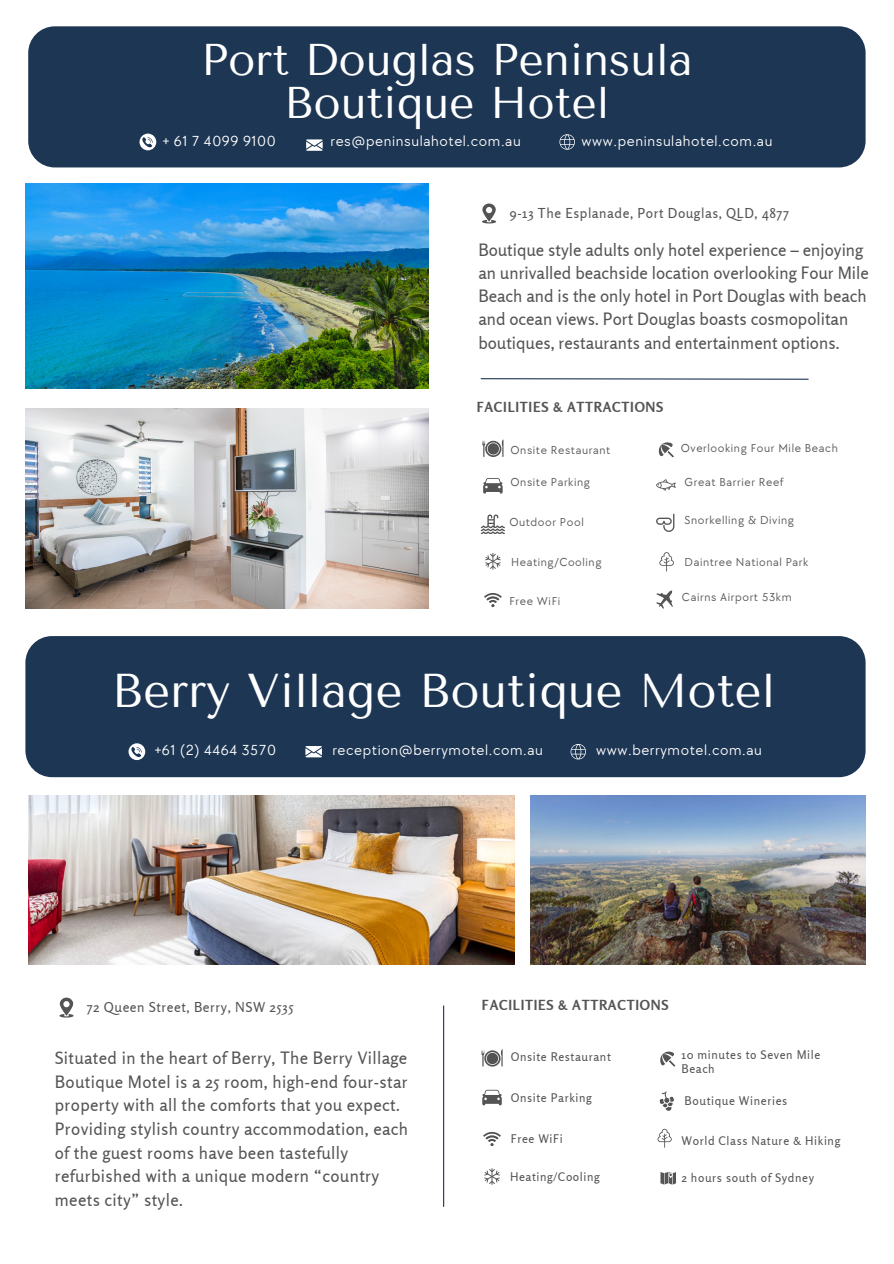
<style>
.page{position:relative;width:894px;height:1264px;background:#fff}
.page>*{position:absolute;margin:0;border:0;box-sizing:border-box;transform-origin:0 0}
.t1{font:47.25px "Tenor Sans";color:#fff}
.t2{font:44.25px/43.2px "Tenor Sans";color:#fff;text-align:center}
.t3{font:16.95px/23.7px "Rosario";letter-spacing:.02em;color:#545454}
.t4{font:16.95px/23.1px "Rosario";color:#545454}
.t5{font:15px "TT Chocolates";letter-spacing:.04em;color:#fff}
.t6{font:700 13.8px "Rosario";letter-spacing:.05em;color:#545454}
.t7{font:13.65px "Rosario";letter-spacing:.04em;color:#545454}
.t8{font:11.85px "TT Chocolates";letter-spacing:.05em;color:#545454}
.t9{font:11.85px/13.8px "Rosario";letter-spacing:.05em;color:#545454}
</style>
<div class="page">
<img style="left:28px;top:795px;width:486px;height:169px">
<img style="left:530px;top:795px;width:334px;height:169px">
<img style="left:25px;top:184px;width:403px;height:204px">
<img style="left:25px;top:408px;width:403px;height:200px">
<svg style="left:59px;top:997px;width:15px;height:20px"></svg>
<svg style="left:482px;top:203px;width:14px;height:20px"></svg>
<div style="left:25px;top:636px;width:840px;height:141px;background:#1d3653;border-radius:27px"></div>
<div style="left:28px;top:26px;width:837px;height:141px;background:#1d3653;border-radius:27px"></div>
<svg style="left:483px;top:478px;width:19px;height:15px"></svg>
<svg style="left:484px;top:593px;width:17px;height:14px"></svg>
<svg style="left:485px;top:553px;width:15px;height:16px"></svg>
<svg style="left:482px;top:439px;width:21px;height:17px"></svg>
<svg style="left:482px;top:1089px;width:19px;height:16px"></svg>
<svg style="left:483px;top:1132px;width:18px;height:13px"></svg>
<svg style="left:484px;top:1168px;width:15px;height:16px"></svg>
<svg style="left:481px;top:1049px;width:21px;height:17px"></svg>
<svg style="left:480px;top:514px;width:25px;height:19px"></svg>
<svg style="left:480px;top:378px;width:329px;height:2px"></svg>
<hr style="left:443px;top:1005px;width:1px;height:201px;background:#1d3653">
<svg style="left:656px;top:590px;width:17px;height:19px"></svg>
<svg style="left:659px;top:552px;width:14px;height:19px"></svg>
<svg style="left:656px;top:479px;width:19px;height:11px"></svg>
<svg style="left:658px;top:442px;width:15px;height:15px"></svg>
<svg style="left:656px;top:513px;width:18px;height:18px"></svg>
<svg style="left:660px;top:1051px;width:15px;height:15px"></svg>
<svg style="left:659px;top:1091px;width:15px;height:20px"></svg>
<svg style="left:657px;top:1128px;width:14px;height:19px"></svg>
<svg style="left:660px;top:1171px;width:15px;height:13px"></svg>
<svg style="left:306px;top:139px;width:16px;height:12px"></svg>
<svg style="left:559px;top:134px;width:15px;height:16px"></svg>
<svg style="left:139px;top:134px;width:17px;height:16px"></svg>
<svg style="left:305px;top:746px;width:17px;height:11px"></svg>
<svg style="left:570px;top:744px;width:16px;height:15px"></svg>
<svg style="left:128px;top:743px;width:17px;height:17px"></svg>
<h2 class="t2" style="left:201px;top:38px;width:493px">Port Douglas Peninsula<br>Boutique Hotel</h2>
<p class="t5" style="left:163px;top:132px;width:114px">+ 61 7 4099 9100</p>
<p class="t5" style="left:330px;top:132px;width:192px">res@peninsulahotel.com.au</p>
<p class="t5" style="left:581px;top:132px;width:192px">www.peninsulahotel.com.au</p>
<p class="t7" style="left:509px;top:204px;width:281px">9-13 The Esplanade, Port Douglas, QLD, 4877</p>
<p class="t4" style="left:478px;top:238px;width:392px">Boutique style adults only hotel experience – enjoying an unrivalled beachside location overlooking Four Mile Beach and is the only hotel in Port Douglas with beach and ocean views. Port Douglas boasts cosmopolitan boutiques, restaurants and entertainment options.</p>
<p class="t6" style="left:476px;top:399px;width:188px">FACILITIES &amp; ATTRACTIONS</p>
<p class="t8" style="left:510px;top:443px;width:101px">Onsite Restaurant</p>
<p class="t8" style="left:680px;top:441px;width:158px">Overlooking Four Mile Beach</p>
<p class="t8" style="left:510px;top:475px;width:81px">Onsite Parking</p>
<p class="t8" style="left:684px;top:475px;width:100px">Great Barrier Reef</p>
<p class="t8" style="left:509px;top:515px;width:76px">Outdoor Pool</p>
<p class="t8" style="left:684px;top:514px;width:111px">Snorkelling &amp; Diving</p>
<p class="t8" style="left:511px;top:555px;width:92px">Heating/Cooling</p>
<p class="t8" style="left:509px;top:594px;width:52px">Free WiFi</p>
<p class="t8" style="left:684px;top:555px;width:125px">Daintree National Park</p>
<p class="t8" style="left:681px;top:590px;width:111px">Cairns Airport 53km</p>
<h1 class="t1" style="left:112px;top:664px;width:664px">Berry Village Boutique Motel</h1>
<p class="t5" style="left:155px;top:741px;width:123px">+61 (2) 4464 3570</p>
<p class="t5" style="left:332px;top:741px;width:212px">reception@berrymotel.com.au</p>
<p class="t5" style="left:596px;top:741px;width:167px">www.berrymotel.com.au</p>
<p class="t7" style="left:87px;top:998px;width:208px">72 Queen Street, Berry, NSW 2535</p>
<p class="t3" style="left:55px;top:1045px;width:355px">Situated in the heart of Berry, The Berry Village Boutique Motel is a 25 room, high-end four-star property with all the comforts that you expect.<br>Providing stylish country accommodation, each of the guest rooms have been tastefully refurbished with a unique modern “country meets city” style.</p>
<p class="t6" style="left:482px;top:996px;width:188px">FACILITIES &amp; ATTRACTIONS</p>
<p class="t9" style="left:510px;top:1049px;width:102px">Onsite Restaurant</p>
<p class="t9" style="left:681px;top:1047px;width:140px">10 minutes to Seven Mile<br>Beach</p>
<p class="t9" style="left:510px;top:1090px;width:83px">Onsite Parking</p>
<p class="t9" style="left:684px;top:1094px;width:104px">Boutique Wineries</p>
<p class="t9" style="left:510px;top:1131px;width:54px">Free WiFi</p>
<p class="t9" style="left:510px;top:1169px;width:91px">Heating/Cooling</p>
<p class="t9" style="left:681px;top:1133px;width:160px">World Class Nature &amp; Hiking</p>
<p class="t9" style="left:681px;top:1170px;width:134px">2 hours south of Sydney</p>
</div>
